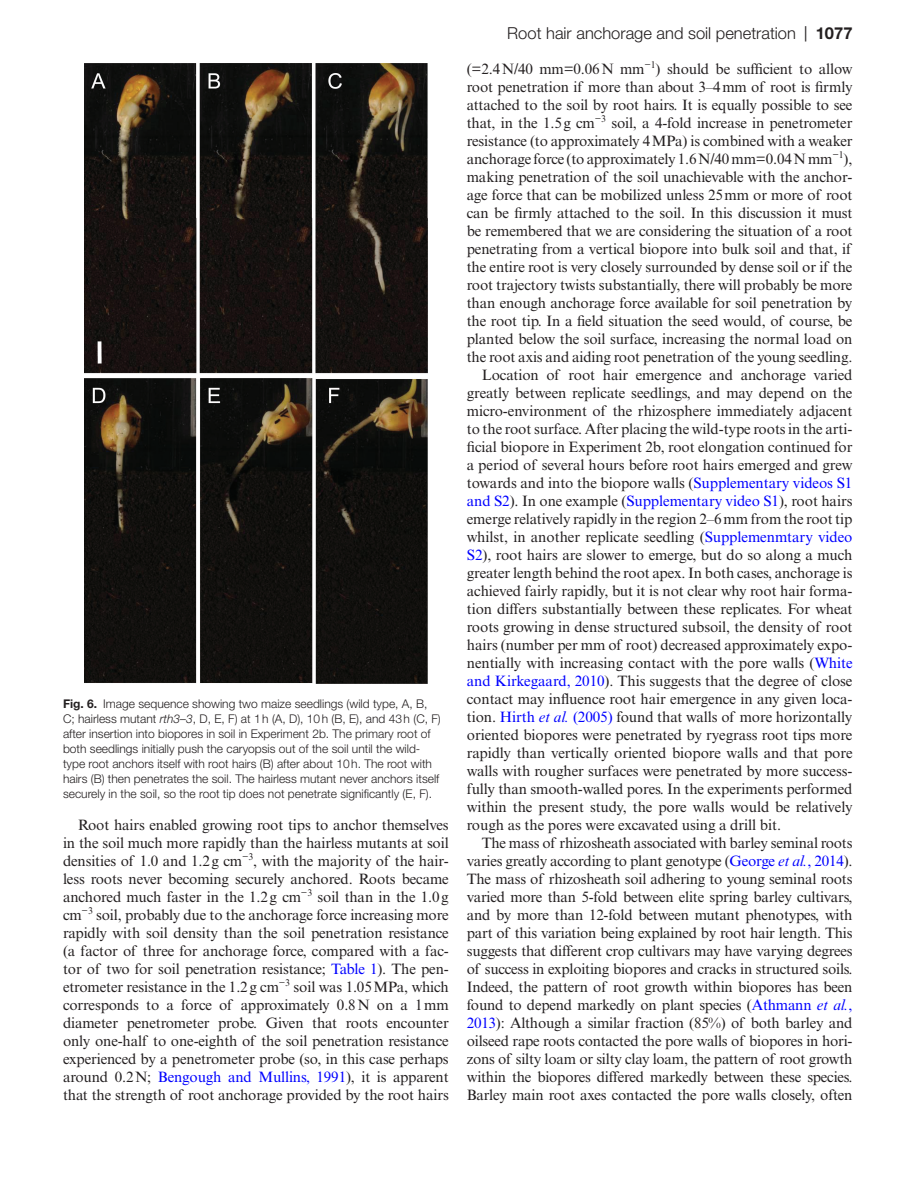
<style>
.page{position:relative;width:919px;height:1187px;background:#fff}
.page>*{position:absolute;margin:0;border:0;box-sizing:border-box;transform-origin:0 0}
.t1{font:300 16.5px "Helvetica Neue LT Std";color:#231f20}
.t2{font:15px/18px "Times New Roman MT Std";letter-spacing:-.01em;color:#231f20;text-align:justify}
.t3{font:300 12px/15px "Helvetica Neue LT Std";color:#231f20}
.s1{font-weight:700}
.s2{font-style:italic}
.s3{color:#00f}
.s4{font-family:"Times New Roman MT Std";font-weight:400}
.s5{font-style:italic;color:#00f}
</style>
<div class="page">
<img style="left:85px;top:63px;width:342px;height:620px">
<p class="t3" style="left:63px;top:695px;width:379px"><span class="s1">Fig. 6.</span> Image sequence showing two maize seedlings (wild type, A, B, C; hairless mutant <span class="s2">rth3–3</span>, D, E, F) at 1h (A, D), 10h (B, E), and 43h (C, F) after insertion into biopores in soil in Experiment 2b. The primary root of both seedlings initially push the caryopsis out of the soil until the wild&shy;type root anchors itself with root hairs (B) after about 10h. The root with hairs (B) then penetrates the soil. The hairless mutant never anchors itself securely in the soil, so the root tip does not penetrate significantly (E, F).</p>
<p class="t2" style="left:63px;top:815px;width:387px;text-indent:15px">Root hairs enabled growing root tips to anchor themselves in the soil much more rapidly than the hairless mutants at soil densities of 1.0 and 1.2g cm<sup>−3</sup>, with the majority of the hair&shy;less roots never becoming securely anchored. Roots became anchored much faster in the 1.2g cm<sup>−3</sup> soil than in the 1.0g cm<sup>−3</sup> soil, probably due to the anchorage force increasing more rapidly with soil density than the soil penetration resistance (a factor of three for anchorage force, compared with a fac&shy;tor of two for soil penetration resistance; <span class="s3">Table 1</span>). The pen&shy;etrometer resistance in the 1.2g cm<sup>−3</sup> soil was 1.05MPa, which corresponds to a force of approximately 0.8N on a 1mm diameter penetrometer probe. Given that roots encounter only one-half to one-eighth of the soil penetration resistance experienced by a penetrometer probe (so, in this case perhaps around 0.2N; <span class="s3">Bengough and Mullins, 1991</span>), it is apparent that the strength of root anchorage provided by the root hairs</p>
<p class="t1" style="left:507px;top:23px;width:347px">Root hair anchorage and soil penetration <span class="s4">|</span> <span class="s1">1077</span></p>
<p class="t2" style="left:466px;top:60px;width:387px">(=2.4N/40 mm=0.06N mm<sup>−1</sup>) should be sufficient to allow</p>
<p class="t2" style="left:467px;top:78px;width:387px">root penetration if more than about 3–4mm of root is firmly</p>
<p class="t2" style="left:467px;top:96px;width:387px">attached to the soil by root hairs. It is equally possible to see</p>
<p class="t2" style="left:467px;top:114px;width:387px">that, in the 1.5g cm<sup>−3</sup> soil, a 4-fold increase in penetrometer</p>
<p class="t2" style="left:466px;top:132px;width:387px">resistance (to approximately 4MPa) is combined with a weaker</p>
<p class="t2" style="left:466px;top:150px;width:387px">anchorage force (to approximately 1.6N/40 mm=0.04N mm<sup>−1</sup>),</p>
<p class="t2" style="left:467px;top:168px;width:387px">making penetration of the soil unachievable with the anchor-</p>
<p class="t2" style="left:467px;top:186px;width:387px">age force that can be mobilized unless 25mm or more of root</p>
<p class="t2" style="left:467px;top:204px;width:387px">can be firmly attached to the soil. In this discussion it must</p>
<p class="t2" style="left:467px;top:222px;width:387px">be remembered that we are considering the situation of a root</p>
<p class="t2" style="left:467px;top:240px;width:386px">penetrating from a vertical biopore into bulk soil and that, if</p>
<p class="t2" style="left:467px;top:258px;width:387px">the entire root is very closely surrounded by dense soil or if the</p>
<p class="t2" style="left:467px;top:276px;width:387px">root trajectory twists substantially, there will probably be more</p>
<p class="t2" style="left:467px;top:294px;width:387px">than enough anchorage force available for soil penetration by</p>
<p class="t2" style="left:467px;top:312px;width:387px">the root tip. In a field situation the seed would, of course, be</p>
<p class="t2" style="left:467px;top:330px;width:387px">planted below the soil surface, increasing the normal load on</p>
<p class="t2" style="left:467px;top:348px;width:387px">the root axis and aiding root penetration of the young seedling.</p>
<p class="t2" style="left:482px;top:366px;width:372px">Location of root hair emergence and anchorage varied</p>
<p class="t2" style="left:467px;top:384px;width:387px">greatly between replicate seedlings, and may depend on the</p>
<p class="t2" style="left:467px;top:402px;width:387px">micro-environment of the rhizosphere immediately adjacent</p>
<p class="t2" style="left:467px;top:420px;width:387px">to the root surface. After placing the wild-type roots in the arti-</p>
<p class="t2" style="left:467px;top:438px;width:387px">ficial biopore in Experiment 2b, root elongation continued for</p>
<p class="t2" style="left:467px;top:456px;width:387px">a period of several hours before root hairs emerged and grew</p>
<p class="t2" style="left:467px;top:474px;width:387px">towards and into the biopore walls (<span class="s3">Supplementary videos S1</span></p>
<p class="t2" style="left:467px;top:492px;width:387px"><span class="s3">and S2</span>). In one example (<span class="s3">Supplementary video S1</span>), root hairs</p>
<p class="t2" style="left:467px;top:510px;width:387px">emerge relatively rapidly in the region 2–6mm from the root tip</p>
<p class="t2" style="left:467px;top:528px;width:387px">whilst, in another replicate seedling (<span class="s3">Supplemenmtary video</span></p>
<p class="t2" style="left:467px;top:546px;width:387px"><span class="s3">S2</span>), root hairs are slower to emerge, but do so along a much</p>
<p class="t2" style="left:467px;top:564px;width:387px">greater length behind the root apex. In both cases, anchorage is</p>
<p class="t2" style="left:467px;top:582px;width:387px">achieved fairly rapidly, but it is not clear why root hair forma-</p>
<p class="t2" style="left:467px;top:600px;width:387px">tion differs substantially between these replicates. For wheat</p>
<p class="t2" style="left:467px;top:618px;width:387px">roots growing in dense structured subsoil, the density of root</p>
<p class="t2" style="left:467px;top:636px;width:387px">hairs (number per mm of root) decreased approximately expo-</p>
<p class="t2" style="left:467px;top:654px;width:387px">nentially with increasing contact with the pore walls (<span class="s3">White</span></p>
<p class="t2" style="left:467px;top:672px;width:387px"><span class="s3">and Kirkegaard, 2010</span>). This suggests that the degree of close</p>
<p class="t2" style="left:467px;top:690px;width:387px">contact may influence root hair emergence in any given loca-</p>
<p class="t2" style="left:467px;top:708px;width:387px">tion. <span class="s3">Hirth</span> <span class="s5">et al.</span> <span class="s3">(2005)</span> found that walls of more horizontally</p>
<p class="t2" style="left:467px;top:726px;width:387px">oriented biopores were penetrated by ryegrass root tips more</p>
<p class="t2" style="left:467px;top:744px;width:387px">rapidly than vertically oriented biopore walls and that pore</p>
<p class="t2" style="left:467px;top:762px;width:387px">walls with rougher surfaces were penetrated by more success-</p>
<p class="t2" style="left:467px;top:780px;width:387px">fully than smooth-walled pores. In the experiments performed</p>
<p class="t2" style="left:467px;top:798px;width:387px">within the present study, the pore walls would be relatively</p>
<p class="t2" style="left:467px;top:816px;width:316px">rough as the pores were excavated using a drill bit.</p>
<p class="t2" style="left:482px;top:834px;width:372px">The mass of rhizosheath associated with barley seminal roots</p>
<p class="t2" style="left:467px;top:852px;width:387px">varies greatly according to plant genotype (<span class="s3">George</span> <span class="s5">et al.</span><span class="s3">, 2014</span>).</p>
<p class="t2" style="left:467px;top:870px;width:387px">The mass of rhizosheath soil adhering to young seminal roots</p>
<p class="t2" style="left:467px;top:888px;width:387px">varied more than 5-fold between elite spring barley cultivars,</p>
<p class="t2" style="left:467px;top:906px;width:387px">and by more than 12-fold between mutant phenotypes, with</p>
<p class="t2" style="left:467px;top:924px;width:387px">part of this variation being explained by root hair length. This</p>
<p class="t2" style="left:467px;top:942px;width:387px">suggests that different crop cultivars may have varying degrees</p>
<p class="t2" style="left:467px;top:960px;width:387px">of success in exploiting biopores and cracks in structured soils.</p>
<p class="t2" style="left:467px;top:978px;width:387px">Indeed, the pattern of root growth within biopores has been</p>
<p class="t2" style="left:467px;top:996px;width:387px">found to depend markedly on plant species (<span class="s3">Athmann</span> <span class="s5">et al.</span><span class="s3">,</span></p>
<p class="t2" style="left:467px;top:1014px;width:387px"><span class="s3">2013</span>): Although a similar fraction (85%) of both barley and</p>
<p class="t2" style="left:467px;top:1032px;width:387px">oilseed rape roots contacted the pore walls of biopores in hori-</p>
<p class="t2" style="left:467px;top:1050px;width:387px">zons of silty loam or silty clay loam, the pattern of root growth</p>
<p class="t2" style="left:467px;top:1068px;width:387px">within the biopores differed markedly between these species.</p>
<p class="t2" style="left:467px;top:1086px;width:387px">Barley main root axes contacted the pore walls closely, often</p>
</div>
